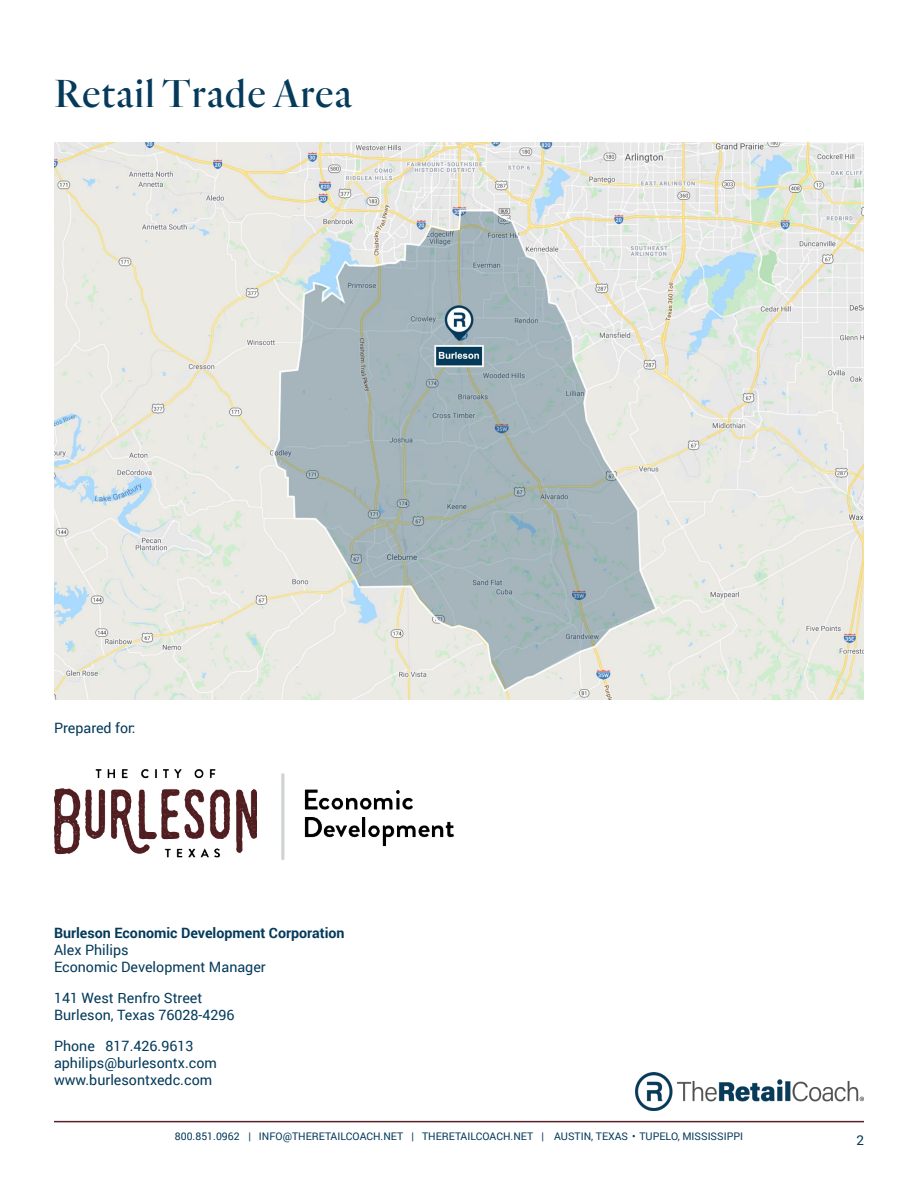
<style>
.page{position:relative;width:918px;height:1188px;background:#fff}
.page>*{position:absolute;margin:0;border:0;box-sizing:border-box;transform-origin:0 0}
.BlueTitles{font:40.5px "TRC Quarto Regular";letter-spacing:.025em;color:#043a5a}
.t1{font:14.25px/17.1px "Roboto";color:#043a5a}
.t2{font:700 14.25px "Roboto";color:#043a5a}
.t3{font:13.5px "Roboto";color:#043a5a}
.t4{font:10.5px "Roboto";color:#043a5a}
</style>
<div class="page">
<img style="left:636px;top:1073px;width:228px;height:37px">
<hr style="left:54px;top:1121px;width:810px;height:1px;background:#572229">
<img style="left:54px;top:770px;width:400px;height:90px">
<img style="left:54px;top:142px;width:810px;height:558px">
<p class="BlueTitles" style="left:54px;top:69px;width:300px">Retail Trade Area</p>
<p class="t1" style="left:54px;top:719px;width:83px">Prepared for:</p>
<p class="t2" style="left:54px;top:923px;width:292px">Burleson Economic Development Corporation</p>
<p class="t1" style="left:54px;top:941px;width:213px">Alex Philips<br>Economic Development Manager</p>
<p class="t1" style="left:54px;top:989px;width:150px">141 West Renfro Street</p>
<p class="t1" style="left:54px;top:1006px;width:182px">Burleson, Texas 76028-4296</p>
<p class="t1" style="left:54px;top:1036px;width:141px">Phone 817.426.9613</p>
<p class="t1" style="left:54px;top:1054px;width:164px">aphilips@burlesontx.com</p>
<p class="t1" style="left:54px;top:1071px;width:160px">www.burlesontxedc.com</p>
<p class="t4" style="left:175px;top:1128px;width:570px">800.851.0962 | INFO@THERETAILCOACH.NET | THERETAILCOACH.NET | AUSTIN, TEXAS • TUPELO, MISSISSIPPI</p>
<p class="t3" style="left:856px;top:1131px;width:9px">2</p>
</div>
